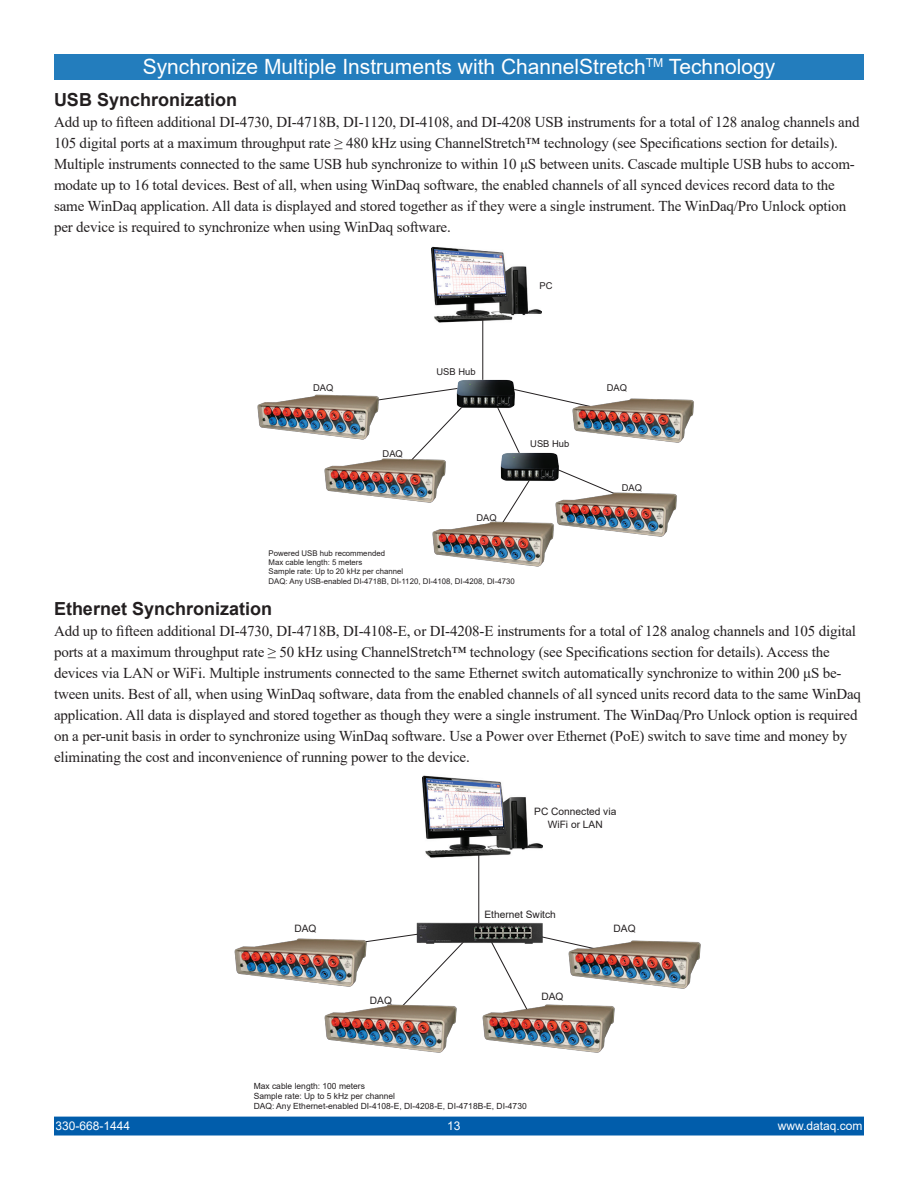
<style>
.page{position:relative;width:918px;height:1188px;background:#fff}
.page>*{position:absolute;margin:0;border:0;box-sizing:border-box;transform-origin:0 0}
.t1{font:21px "Arial";color:#fff}
.t2{font:700 18px "Arial";color:#231f20}
.t3{font:15px/21px "Times New Roman";letter-spacing:-.01em;color:#231f20}
.t4{font:12px "Arial";color:#fff}
.t5{font:10.2px/12.1px "Arial";color:#231f20;text-align:center}
.t6{font:9.45px "Arial";color:#231f20}
.t7{font:8.55px/10.2px "Arial";color:#231f20}
.t8{font:7.8px/9.4px "Arial";color:#231f20}
</style>
<div class="page">
<div style="left:54px;top:54px;width:810px;height:26px;background:#237dbd"></div>
<div style="left:55px;top:1117px;width:808px;height:18px;background:#015dab"></div>
<div style="left:54px;top:1117px;width:810px;height:19px;border:2px solid #015dab"></div>
<img style="left:431px;top:246px;width:110px;height:87px">
<img style="left:435px;top:250px;width:70px;height:46px">
<hr style="left:482px;top:319px;width:1px;height:78px;background:#231f20">
<svg style="left:504px;top:389px;width:67px;height:47px"></svg>
<svg style="left:381px;top:388px;width:75px;height:60px"></svg>
<img style="left:456px;top:364px;width:59px;height:59px">
<svg style="left:509px;top:496px;width:11px;height:15px"></svg>
<svg style="left:559px;top:469px;width:29px;height:13px"></svg>
<img style="left:500px;top:436px;width:59px;height:60px">
<img style="left:257px;top:394px;width:124px;height:46px">
<img style="left:324px;top:448px;width:122px;height:55px">
<img style="left:432px;top:511px;width:122px;height:56px">
<img style="left:554px;top:482px;width:123px;height:55px">
<img style="left:571px;top:398px;width:123px;height:45px">
<img style="left:423px;top:775px;width:119px;height:94px">
<img style="left:427px;top:779px;width:76px;height:50px">
<hr style="left:478px;top:854px;width:1px;height:85px;background:#231f20">
<svg style="left:492px;top:927px;width:75px;height:65px"></svg>
<svg style="left:370px;top:934px;width:91px;height:58px"></svg>
<img style="left:416px;top:922px;width:126px;height:23px">
<img style="left:234px;top:938px;width:136px;height:49px">
<img style="left:324px;top:992px;width:133px;height:61px">
<img style="left:482px;top:992px;width:133px;height:61px">
<img style="left:567px;top:940px;width:134px;height:59px">
<p class="t1" style="left:143px;top:53px;width:634px">Synchronize Multiple Instruments with ChannelStretch<sup>TM</sup> Technology</p>
<p class="t2" style="left:54px;top:87px;width:185px">USB Synchronization</p>
<p class="t3" style="left:54px;top:111px;width:807px">Add up to fifteen additional DI-4730, DI-4718B, DI-1120, DI-4108, and DI-4208 USB instruments for a total of 128 analog channels and 105 digital ports at a maximum throughput rate ≥ 480 kHz using ChannelStretch™ technology (see Specifications section for details).<br>Multiple instruments connected to the same USB hub synchronize to within 10 μS between units. Cascade multiple USB hubs to accom&shy;modate up to 16 total devices. Best of all, when using WinDaq software, the enabled channels of all synced devices record data to the same WinDaq application. All data is displayed and stored together as if they were a single instrument. The WinDaq/Pro Unlock option per device is required to synchronize when using WinDaq software.</p>
<p class="t6" style="left:540px;top:280px;width:15px">PC</p>
<p class="t6" style="left:313px;top:381px;width:22px">DAQ</p>
<p class="t6" style="left:383px;top:447px;width:22px">DAQ</p>
<p class="t6" style="left:436px;top:365px;width:41px">USB Hub</p>
<p class="t6" style="left:530px;top:437px;width:41px">USB Hub</p>
<p class="t6" style="left:476px;top:511px;width:22px">DAQ</p>
<p class="t8" style="left:269px;top:548px;width:248px">Powered USB hub recommended<br>Max cable length: 5 meters<br>Sample rate: Up to 20 kHz per channel<br>DAQ: Any USB-enabled DI-4718B, DI-1120, DI-4108, DI-4208, DI-4730</p>
<p class="t6" style="left:607px;top:381px;width:22px">DAQ</p>
<p class="t6" style="left:622px;top:481px;width:22px">DAQ</p>
<p class="t2" style="left:54px;top:596px;width:220px">Ethernet Synchronization</p>
<p class="t3" style="left:54px;top:620px;width:809px">Add up to fifteen additional DI-4730, DI-4718B, DI-4108-E, or DI-4208-E instruments for a total of 128 analog channels and 105 digital ports at a maximum throughput rate ≥ 50 kHz using ChannelStretch™ technology (see Specifications section for details). Access the devices via LAN or WiFi. Multiple instruments connected to the same Ethernet switch automatically synchronize to within 200 μS be&shy;tween units. Best of all, when using WinDaq software, data from the enabled channels of all synced units record data to the same WinDaq application. All data is displayed and stored together as though they were a single instrument. The WinDaq/Pro Unlock option is required on a per-unit basis in order to synchronize using WinDaq software. Use a Power over Ethernet (PoE) switch to save time and money by eliminating the cost and inconvenience of running power to the device.</p>
<p class="t5" style="left:534px;top:806px;width:84px">PC Connected via<br>WiFi or LAN</p>
<p class="t5" style="left:294px;top:923px;width:24px">DAQ</p>
<p class="t5" style="left:370px;top:994px;width:24px">DAQ</p>
<p class="t5" style="left:485px;top:908px;width:73px">Ethernet Switch</p>
<p class="t5" style="left:541px;top:990px;width:24px">DAQ</p>
<p class="t7" style="left:254px;top:1081px;width:275px">Max cable length: 100 meters<br>Sample rate: Up to 5 kHz per channel<br>DAQ: Any Ethernet-enabled DI-4108-E, DI-4208-E, DI-4718B-E, DI-4730</p>
<p class="t5" style="left:614px;top:923px;width:24px">DAQ</p>
<p class="t4" style="left:56px;top:1118px;width:76px">330-668-1444</p>
<p class="t4" style="left:447px;top:1118px;width:15px">13</p>
<p class="t4" style="left:778px;top:1118px;width:86px">www.dataq.com</p>
</div>
